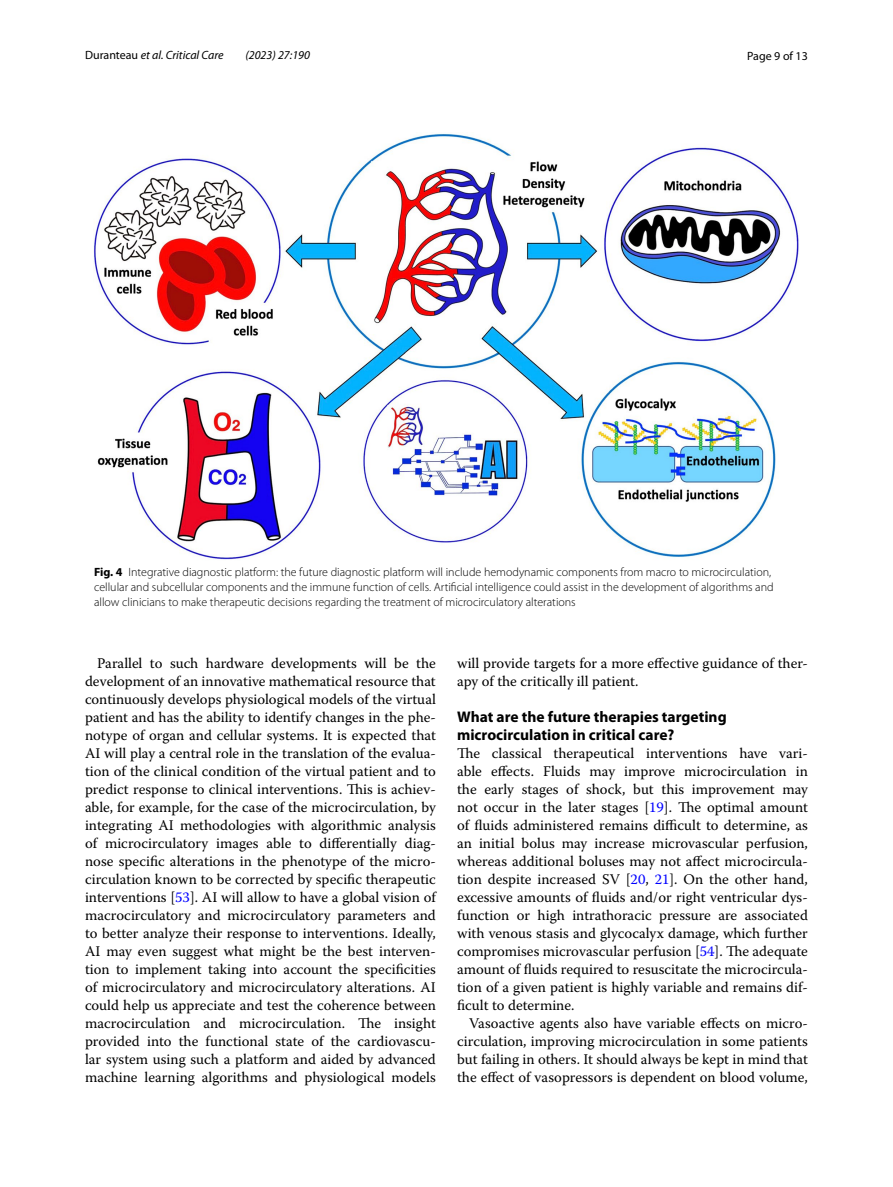
<style>
.page{position:relative;width:893px;height:1187px;background:#fff}
.page>*{position:absolute;margin:0;border:0;box-sizing:border-box;transform-origin:0 0}
.t1{font:700 15.45px/18px "Myriad Pro";color:#000}
.t2{font:14.7px/18px "Warnock Pro";color:#000;text-align:justify}
.t3{font:300 12px/15px "Myriad Pro";color:#000}
.t4{font:italic 12px "Myriad Pro";color:#000}
.t5{font:12px "Myriad Pro";color:#000}
.s1{font-style:normal}
.s2{font-weight:700}
.s3{color:#00f}
</style>
<div class="page">
<img style="left:94px;top:133px;width:705px;height:427px">
<p class="t4" style="left:85px;top:48px;width:140px"><span class="s1">Duranteau</span> et al. Critical Care</p>
<p class="t4" style="left:245px;top:48px;width:66px">(2023) 27:190</p>
<p class="t5" style="left:747px;top:48px;width:62px">Page 9 of 13</p>
<p class="t3" style="left:94px;top:564px;width:681px"><span class="s2">Fig. 4</span> Integrative diagnostic platform: the future diagnostic platform will include hemodynamic components from macro to microcirculation, cellular and subcellular components and the immune function of cells. Artificial intelligence could assist in the development of algorithms and allow clinicians to make therapeutic decisions regarding the treatment of microcirculatory alterations</p>
<p class="t2" style="left:85px;top:653px;width:352px;text-indent:12px">Parallel to such hardware developments will be the development of an innovative mathematical resource that continuously develops physiological models of the virtual patient and has the ability to identify changes in the phe&shy;notype of organ and cellular systems. It is expected that AI will play a central role in the translation of the evalua&shy;tion of the clinical condition of the virtual patient and to predict response to clinical interventions. This is achiev&shy;able, for example, for the case of the microcirculation, by integrating AI methodologies with algorithmic analysis of microcirculatory images able to differentially diag&shy;nose specific alterations in the phenotype of the micro&shy;circulation known to be corrected by specific therapeutic interventions [<span class="s3">53</span>]. AI will allow to have a global vision of macrocirculatory and microcirculatory parameters and to better analyze their response to interventions. Ideally, AI may even suggest what might be the best interven&shy;tion to implement taking into account the specificities of microcirculatory and microcirculatory alterations. AI could help us appreciate and test the coherence between macrocirculation and microcirculation. The insight provided into the functional state of the cardiovascu&shy;lar system using such a platform and aided by advanced machine learning algorithms and physiological models</p>
<p class="t2" style="left:457px;top:653px;width:352px">will provide targets for a more effective guidance of ther&shy;apy of the critically ill patient.</p>
<p class="t1" style="left:457px;top:707px;width:271px">What are the future therapies targeting microcirculation in critical care?</p>
<p class="t2" style="left:457px;top:743px;width:352px">The classical therapeutical interventions have vari&shy;able effects. Fluids may improve microcirculation in the early stages of shock, but this improvement may not occur in the later stages [<span class="s3">19</span>]. The optimal amount of fluids administered remains difficult to determine, as an initial bolus may increase microvascular perfusion, whereas additional boluses may not affect microcircula&shy;tion despite increased SV [<span class="s3">20</span>, <span class="s3">21</span>]. On the other hand, excessive amounts of fluids and/or right ventricular dys&shy;function or high intrathoracic pressure are associated with venous stasis and glycocalyx damage, which further compromises microvascular perfusion [<span class="s3">54</span>]. The adequate amount of fluids required to resuscitate the microcircula&shy;tion of a given patient is highly variable and remains dif&shy;ficult to determine.</p>
<p class="t2" style="left:457px;top:1013px;width:352px;text-indent:12px">Vasoactive agents also have variable effects on micro&shy;circulation, improving microcirculation in some patients but failing in others. It should always be kept in mind that the effect of vasopressors is dependent on blood volume,</p>
</div>
